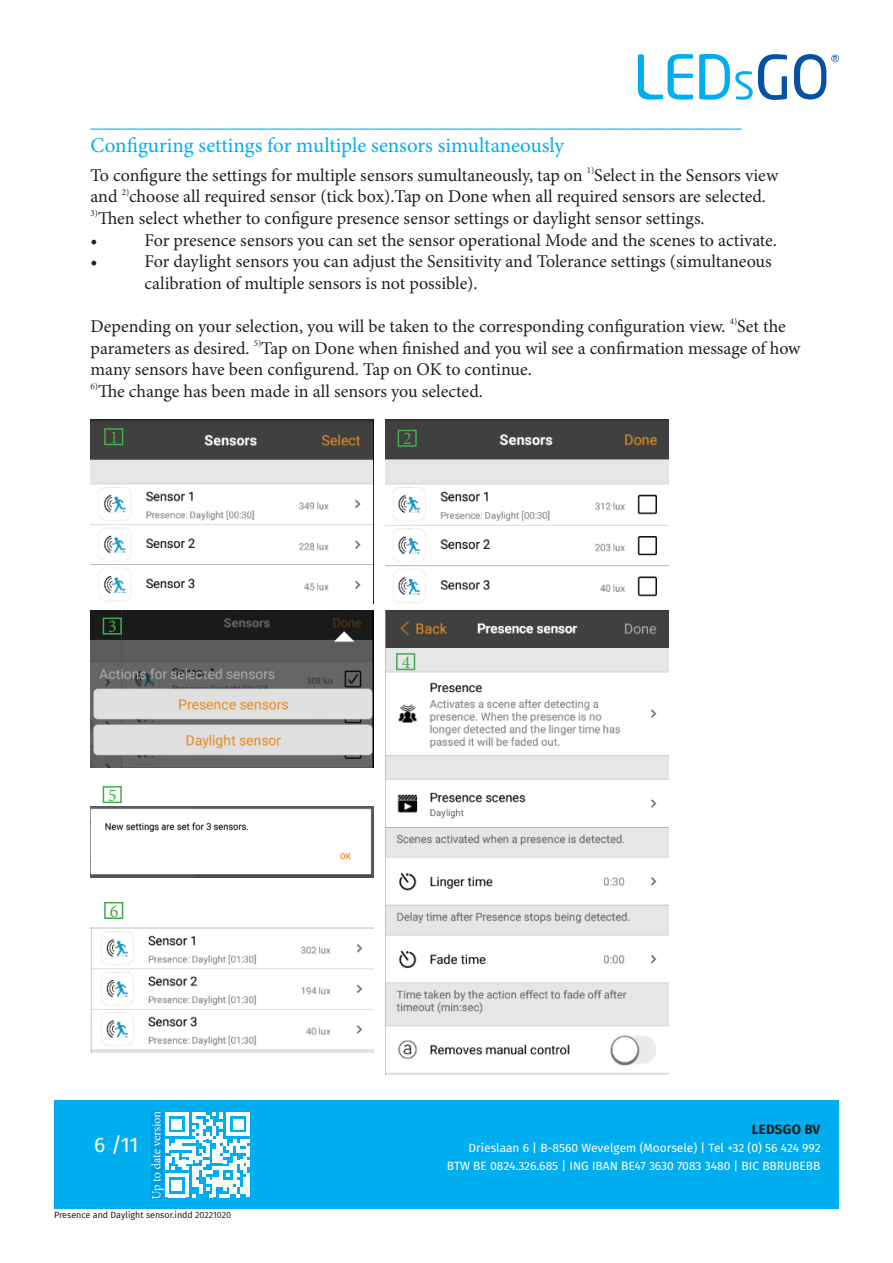
<style>
.page{position:relative;width:893px;height:1263px;background:#fff}
.page>*{position:absolute;margin:0;border:0;box-sizing:border-box;transform-origin:0 0}
.t1{font:21px "Minion Pro";color:#00aeef}
.Box_Header_Text{font:21px "Fira Sans";color:#fff}
.t2{font:18px/21.6px "Minion Pro";color:#231f20}
.t3{font:18px "Minion Pro";color:#40ae49}
.Alineastijl_1{font:700 13.5px "Fira Sans";letter-spacing:.01em;color:#231f20}
.Box_Header_Text-2{font:12px "Fira Sans";color:#fff}
.t4{font:9px "Fira Sans";color:#1c0409}
.s1{color:#231f20}
</style>
<div class="page">
<div style="left:54px;top:1100px;width:785px;height:109px;background:#00aeef"></div>
<svg style="left:165px;top:1112px;width:85px;height:85px"></svg>
<img style="left:151px;top:1111px;width:13px;height:87px">
<svg style="left:638px;top:54px;width:55px;height:46px"></svg>
<svg style="left:699px;top:54px;width:88px;height:46px"></svg>
<svg style="left:794px;top:54px;width:45px;height:46px"></svg>
<img style="left:91px;top:420px;width:282px;height:182px">
<img style="left:386px;top:420px;width:283px;height:183px">
<img style="left:91px;top:611px;width:282px;height:157px">
<img style="left:386px;top:611px;width:283px;height:463px">
<img style="left:91px;top:807px;width:282px;height:70px">
<img style="left:91px;top:927px;width:282px;height:126px">
<div style="left:104px;top:428px;width:19px;height:17px;border:2px solid #40ae49"></div>
<div style="left:398px;top:430px;width:19px;height:17px;border:2px solid #40ae49"></div>
<div style="left:103px;top:618px;width:19px;height:17px;border:2px solid #40ae49"></div>
<div style="left:396px;top:653px;width:19px;height:17px;border:2px solid #40ae49"></div>
<div style="left:103px;top:786px;width:19px;height:17px;border:2px solid #40ae49"></div>
<div style="left:104px;top:902px;width:19px;height:17px;border:2px solid #40ae49"></div>
<p class="t1" style="left:91px;top:106px;width:652px">______________________________________________________________</p>
<p class="t1" style="left:91px;top:132px;width:475px">Configuring settings for multiple sensors simultaneously</p>
<p class="t2" style="left:91px;top:164px;width:689px">To configure the settings for multiple sensors sumultaneously, tap on <sup>1)</sup>Select in the Sensors view and <sup>2)</sup>choose all required sensor (tick box).Tap on Done when all required sensors are selected.</p>
<p class="t2" style="left:91px;top:207px;width:616px"><sup>3)</sup>Then select whether to configure presence sensor settings or daylight sensor settings.</p>
<p class="t2" style="left:91px;top:229px;width:9px">•</p>
<p class="t2" style="left:145px;top:229px;width:634px">For presence sensors you can set the sensor operational Mode and the scenes to activate.</p>
<p class="t2" style="left:91px;top:251px;width:9px">•</p>
<p class="t2" style="left:145px;top:251px;width:629px">For daylight sensors you can adjust the Sensitivity and Tolerance settings (simultaneous</p>
<p class="t2" style="left:145px;top:272px;width:335px">calibration of multiple sensors is not possible).</p>
<p class="t2" style="left:91px;top:315px;width:711px">Depending on your selection, you will be taken to the corresponding configuration view. <sup>4)</sup>Set the parameters as desired. <sup>5)</sup>Tap on Done when finished and you wil see a confirmation message of how many sensors have been configurend. Tap on OK to continue.</p>
<p class="t2" style="left:91px;top:380px;width:394px"><sup>6)</sup>The change has been made in all sensors you selected.</p>
<p class="t3" style="left:110px;top:425px;width:10px">1</p>
<p class="t3" style="left:403px;top:426px;width:10px">2</p>
<p class="t3" style="left:108px;top:614px;width:10px">3</p>
<p class="t3" style="left:108px;top:783px;width:10px">5</p>
<p class="t3" style="left:110px;top:899px;width:10px">6</p>
<p class="t3" style="left:402px;top:650px;width:10px">4</p>
<p class="Alineastijl_1" style="left:752px;top:1118px;width:70px">LEDSGO BV</p>
<p class="Box_Header_Text" style="left:94px;top:1129px;width:46px">6 /11</p>
<p class="Box_Header_Text-2" style="left:468px;top:1139px;width:354px">Drieslaan 6 | B-8560 Wevelgem (Moorsele) | Tel +32 (0) 56 424 992</p>
<p class="Box_Header_Text-2" style="left:447px;top:1157px;width:375px">BTW BE 0824.326.685 | ING IBAN BE47 3630 7083 3480 | BIC BBRUBEBB</p>
<p class="t4" style="left:54px;top:1208px;width:179px">Presence and Daylight sensor.indd <span class="s1">20221020</span></p>
</div>
